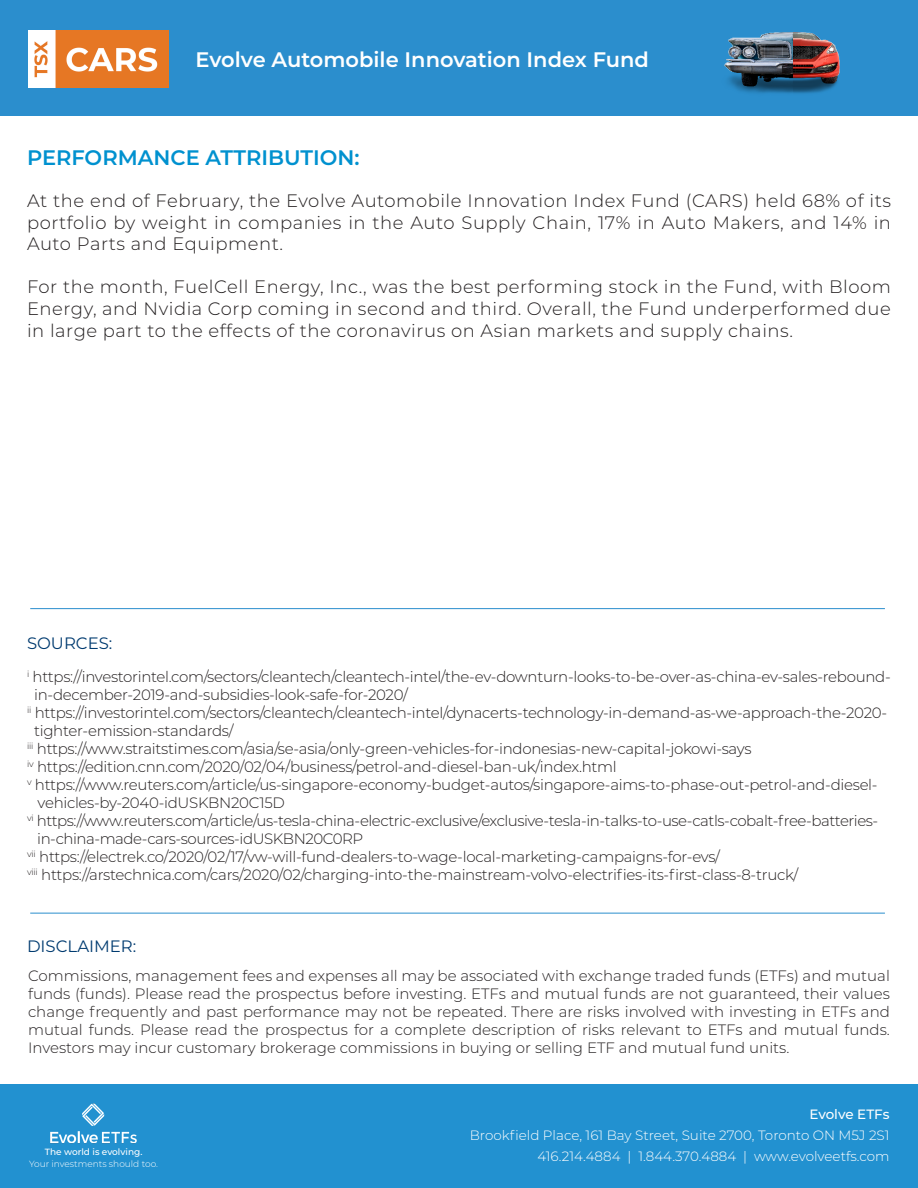
<style>
.page{position:relative;width:918px;height:1188px;background:#fff}
.page>*{position:absolute;margin:0;border:0;box-sizing:border-box;transform-origin:0 0}
.t1{font:600 21px "Montserrat";color:#fff}
.t2{font:600 21px "Montserrat";color:#0091cf}
.t3{font:300 18px/21.6px "Montserrat";letter-spacing:.03em;color:#231f20;text-align:justify}
.t4{font:16.5px "Montserrat";color:#003b70}
.t5{font:300 15px/18px "Montserrat";letter-spacing:-.02em;color:#231f20;text-align:justify}
.t6{font:300 13.5px "Montserrat";color:#fff}
.t7{font:500 13.5px "Montserrat";letter-spacing:-.005em;color:#fff}
.t8{font:300 9px "Montserrat";color:#fff}
.t9{font:500 9px "Montserrat";color:#fff}
</style>
<div class="page">
<div style="left:0;top:0;width:918px;height:116px;background:#2b8ecd"></div>
<img style="left:28px;top:30px;width:141px;height:57px">
<img style="left:724px;top:32px;width:115px;height:62px">
<div style="left:0;top:1084px;width:918px;height:104px;background:#2291d0"></div>
<hr style="left:30px;top:913px;width:855px;height:1px;background:#2b8ecd">
<hr style="left:30px;top:608px;width:855px;height:1px;background:#2b8ecd">
<img style="left:50px;top:1103px;width:87px;height:41px">
<p class="t1" style="left:195px;top:45px;width:455px">Evolve Automobile Innovation Index Fund</p>
<p class="t2" style="left:27px;top:143px;width:334px">PERFORMANCE ATTRIBUTION:</p>
<p class="t3" style="left:27px;top:189px;width:866px">At the end of February, the Evolve Automobile Innovation Index Fund (CARS) held 68% of its portfolio by weight in companies in the Auto Supply Chain, 17% in Auto Makers, and 14% in Auto Parts and Equipment.</p>
<p class="t3" style="left:27px;top:276px;width:866px">For the month, FuelCell Energy, Inc., was the best performing stock in the Fund, with Bloom Energy, and Nvidia Corp coming in second and third. Overall, the Fund underperformed due in large part to the effects of the coronavirus on Asian markets and supply chains.</p>
<p class="t4" style="left:27px;top:632px;width:87px">SOURCES:</p>
<p class="t5" style="left:27px;top:667px;width:865px"><sup>i</sup> https://investorintel.com/sectors/cleantech/cleantech-intel/the-ev-downturn-looks-to-be-over-as-china-ev-sales-rebound-</p>
<p class="t5" style="left:34px;top:685px;width:375px">in-december-2019-and-subsidies-look-safe-for-2020/</p>
<p class="t5" style="left:27px;top:703px;width:862px"><sup>ii</sup> https://investorintel.com/sectors/cleantech/cleantech-intel/dynacerts-technology-in-demand-as-we-approach-the-2020-</p>
<p class="t5" style="left:34px;top:721px;width:201px">tighter-emission-standards/</p>
<p class="t5" style="left:27px;top:739px;width:726px"><sup>iii</sup> https://www.straitstimes.com/asia/se-asia/only-green-vehicles-for-indonesias-new-capital-jokowi-says</p>
<p class="t5" style="left:27px;top:757px;width:591px"><sup>iv</sup> https://edition.cnn.com/2020/02/04/business/petrol-and-diesel-ban-uk/index.html</p>
<p class="t5" style="left:27px;top:775px;width:852px"><sup>v</sup> https://www.reuters.com/article/us-singapore-economy-budget-autos/singapore-aims-to-phase-out-petrol-and-diesel-</p>
<p class="t5" style="left:38px;top:793px;width:249px">vehicles-by-2040-idUSKBN20C15D</p>
<p class="t5" style="left:27px;top:811px;width:853px"><sup>vi</sup> https://www.reuters.com/article/us-tesla-china-electric-exclusive/exclusive-tesla-in-talks-to-use-catls-cobalt-free-batteries-</p>
<p class="t5" style="left:37px;top:829px;width:328px">in-china-made-cars-sources-idUSKBN20C0RP</p>
<p class="t5" style="left:27px;top:847px;width:695px"><sup>vii</sup> https://electrek.co/2020/02/17/vw-will-fund-dealers-to-wage-local-marketing-campaigns-for-evs/</p>
<p class="t5" style="left:27px;top:865px;width:773px"><sup>viii</sup> https://arstechnica.com/cars/2020/02/charging-into-the-mainstream-volvo-electrifies-its-first-class-8-truck/</p>
<p class="t4" style="left:27px;top:935px;width:111px">DISCLAIMER:</p>
<p class="t5" style="left:28px;top:966px;width:863px">Commissions, management fees and expenses all may be associated with exchange traded funds (ETFs) and mutual funds (funds). Please read the prospectus before investing. ETFs and mutual funds are not guaranteed, their values change frequently and past performance may not be repeated. There are risks involved with investing in ETFs and mutual funds. Please read the prospectus for a complete description of risks relevant to ETFs and mutual funds.<br>Investors may incur customary brokerage commissions in buying or selling ETF and mutual fund units.</p>
<p class="t9" style="left:45px;top:1146px;width:99px">The world is evolving.</p>
<p class="t8" style="left:29px;top:1158px;width:130px">Your investments should too.</p>
<p class="t7" style="left:809px;top:1105px;width:82px">Evolve ETFs</p>
<p class="t6" style="left:470px;top:1126px;width:421px">Brookfield Place, 161 Bay Street, Suite 2700, Toronto ON M5J 2S1</p>
<p class="t6" style="left:537px;top:1147px;width:354px">416.214.4884 | 1.844.370.4884 | www.evolveetfs.com</p>
</div>
